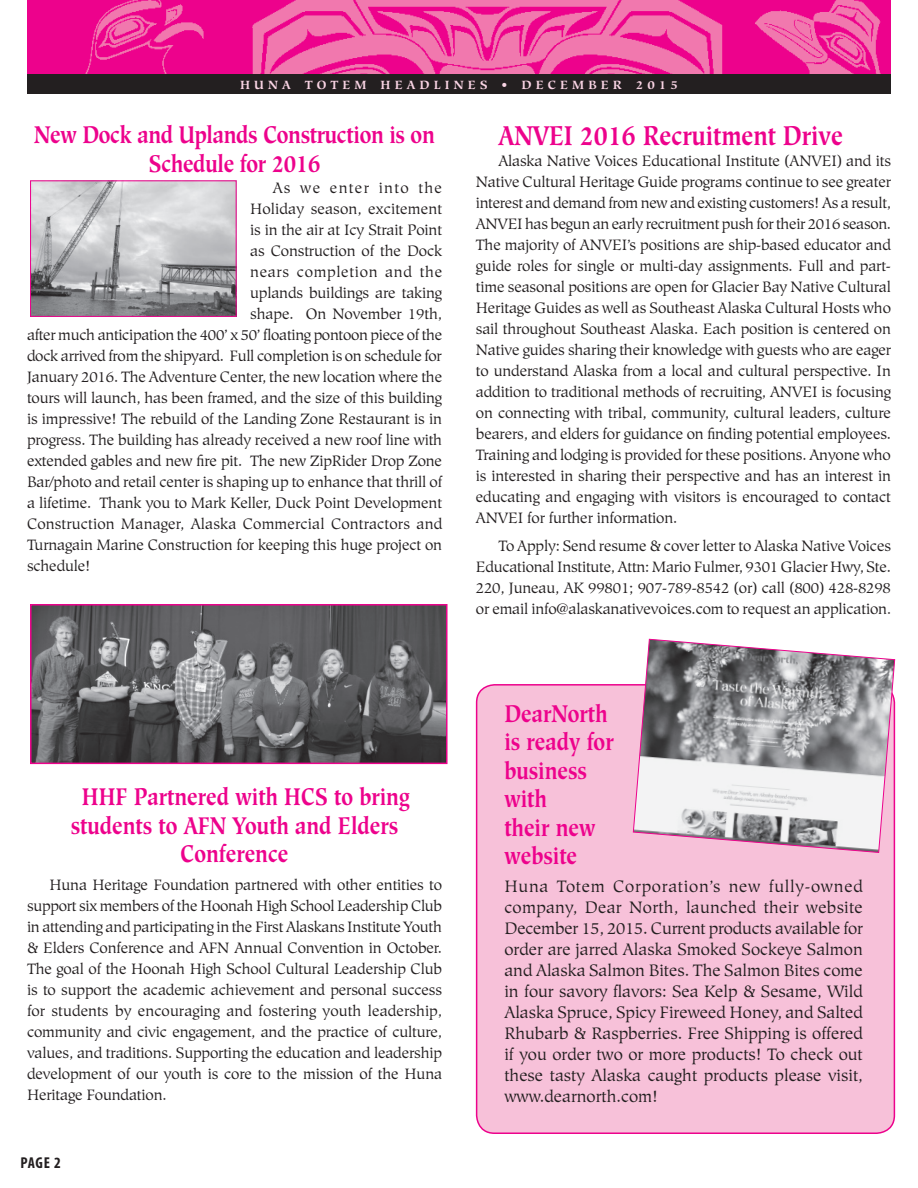
<style>
.page{position:relative;width:918px;height:1188px;background:#fff}
.page>*{position:absolute;margin:0;border:0;box-sizing:border-box;transform-origin:0 0}
.t1{font:700 27px "Hiroshige";color:#ed028c;scale:.82 1}
.t2{font:700 24px/28.5px "Hiroshige";color:#ed028c;text-align:center;scale:.82 1}
.t3{font:16.5px/21px "Hiroshige";color:#231f20;text-align:justify}
.t4{font:700 condensed 15.75px "Myriad Pro";color:#231f20}
.t5{font:15px/21px "Hiroshige";letter-spacing:-.01em;color:#231f20;text-align:justify}
.t6{font:15px "Hiroshige";letter-spacing:.01em;color:#231f20}
.t7{font:15px "Hiroshige";letter-spacing:.045em;color:#231f20}
.t8{font:15px "Hiroshige";letter-spacing:.085em;color:#231f20}
.t9{font:700 11.85px "Hiroshige";letter-spacing:.35em;color:#fad5e5}
.s1{font-size:14.25px}
</style>
<div class="page">
<div style="left:477px;top:685px;width:417px;height:448px;background:#f7c1d9;border-radius:18px"></div>
<img style="left:32px;top:182px;width:203px;height:133px">
<div style="left:30px;top:180px;width:207px;height:137px;border:1px solid #ed028c"></div>
<img style="left:32px;top:606px;width:414px;height:156px">
<div style="left:30px;top:604px;width:418px;height:160px;border:1px solid #ed028c"></div>
<svg style="left:632px;top:638px;width:264px;height:215px"></svg>
<img style="left:27px;top:0;width:864px;height:74px">
<div style="left:27px;top:74px;width:864px;height:20px;background:#231f20"></div>
<p class="t9" style="left:240px;top:77px;width:439px">HUNA TOTEM HEADLINES • DECEMBER 2015</p>
<h2 class="t2" style="left:34px;top:120px;width:490px">New Dock and Uplands Construction is on<br>Schedule for 2016</h2>
<p class="t8" style="left:273px;top:179px;width:171px">As we enter into the</p>
<p class="t6" style="left:250px;top:200px;width:193px">Holiday season, excitement</p>
<p class="t5" style="left:250px;top:219px;width:193px">is in the air at Icy Strait Point</p>
<p class="t5" style="left:250px;top:240px;width:194px">as Construction of the Dock</p>
<p class="t7" style="left:250px;top:263px;width:194px">nears completion and the</p>
<p class="t5" style="left:250px;top:282px;width:193px">uplands buildings are taking</p>
<p class="t5" style="left:250px;top:303px;width:193px">shape. On November 19th,</p>
<p class="t5" style="left:27px;top:324px;width:417px">after much anticipation the 400’ x 50’ floating pontoon piece of the</p>
<p class="t5" style="left:27px;top:345px;width:416px">dock arrived from the shipyard. Full completion is on schedule for</p>
<p class="t5" style="left:27px;top:366px;width:417px">January 2016. The Adventure Center, the new location where the</p>
<p class="t5" style="left:27px;top:387px;width:417px">tours will launch, has been framed, and the size of this building</p>
<p class="t5" style="left:27px;top:408px;width:417px">is impressive! The rebuild of the Landing Zone Restaurant is in</p>
<p class="t5" style="left:27px;top:429px;width:417px">progress. The building has already received a new roof line with</p>
<p class="t5" style="left:27px;top:450px;width:417px">extended gables and new fire pit. The new ZipRider Drop Zone</p>
<p class="t5" style="left:27px;top:471px;width:417px">Bar/photo and retail center is shaping up to enhance that thrill of</p>
<p class="t5" style="left:27px;top:492px;width:417px">a lifetime. Thank you to Mark Keller, Duck Point Development</p>
<p class="t6" style="left:27px;top:515px;width:417px">Construction Manager, Alaska Commercial Contractors and</p>
<p class="t5" style="left:27px;top:534px;width:417px">Turnagain Marine Construction for keeping this huge project on</p>
<p class="t5" style="left:27px;top:555px;width:65px">schedule!</p>
<h1 class="t1" style="left:498px;top:120px;width:422px">ANVEI 2016 Recruitment Drive</h1>
<p class="t5" style="left:476px;top:151px;width:417px;text-indent:22px">Alaska Native Voices Educational Institute (ANVEI) and its Native Cultural Heritage Guide programs continue to see greater interest and demand from new and existing customers! As a result, ANVEI has begun an early recruitment push for their 2016 season.<br>The majority of ANVEI’s positions are ship-based educator and guide roles for single or multi-day assignments. Full and part&shy;time seasonal positions are open for Glacier Bay Native Cultural Heritage Guides as well as Southeast Alaska Cultural Hosts who sail throughout Southeast Alaska. Each position is centered on Native guides sharing their knowledge with guests who are eager to understand Alaska from a local and cultural perspective. In addition to traditional methods of recruiting, ANVEI is focusing on connecting with tribal, community, cultural leaders, culture bearers, and elders for guidance on finding potential employees.<br>Training and lodging is provided for these positions. Anyone who is interested in sharing their perspective and has an interest in educating and engaging with visitors is encouraged to contact ANVEI for further information.</p>
<p class="t5" style="left:476px;top:536px;width:417px;text-indent:22px">To Apply: Send resume &amp; cover letter to Alaska Native Voices Educational Institute, Attn: Mario Fulmer, 9301 Glacier Hwy, Ste.<br>220, Juneau, AK 99801; 907-789-8542 (or) call (800) 428-8298 or email info@alaskanativevoices.com to request an application<span class="s1">.</span></p>
<h2 class="t2" style="left:71px;top:783px;width:415px">HHF Partnered with HCS to bring students to AFN Youth and Elders<br>Conference</h2>
<p class="t5" style="left:27px;top:875px;width:417px;text-indent:22px">Huna Heritage Foundation partnered with other entities to support six members of the Hoonah High School Leadership Club in attending and participating in the First Alaskans Institute Youth &amp; Elders Conference and AFN Annual Convention in October.<br>The goal of the Hoonah High School Cultural Leadership Club is to support the academic achievement and personal success for students by encouraging and fostering youth leadership, community and civic engagement, and the practice of culture, values, and traditions. Supporting the education and leadership development of our youth is core to the mission of the Huna Heritage Foundation.</p>
<p class="t4" style="left:20px;top:1153px;width:42px">PAGE 2</p>
<h2 class="t2" style="left:504px;top:699px;width:135px;text-align:left">DearNorth is ready for business with<br>their new website</h2>
<p class="t3" style="left:504px;top:876px;width:360px">Huna Totem Corporation’s new fully-owned company, Dear North, launched their website December 15, 2015. Current products available for order are jarred Alaska Smoked Sockeye Salmon and Alaska Salmon Bites. The Salmon Bites come in four savory flavors: Sea Kelp &amp; Sesame, Wild Alaska Spruce, Spicy Fireweed Honey, and Salted Rhubarb &amp; Raspberries. Free Shipping is offered if you order two or more products! To check out these tasty Alaska caught products please visit, www.dearnorth.com!</p>
</div>
